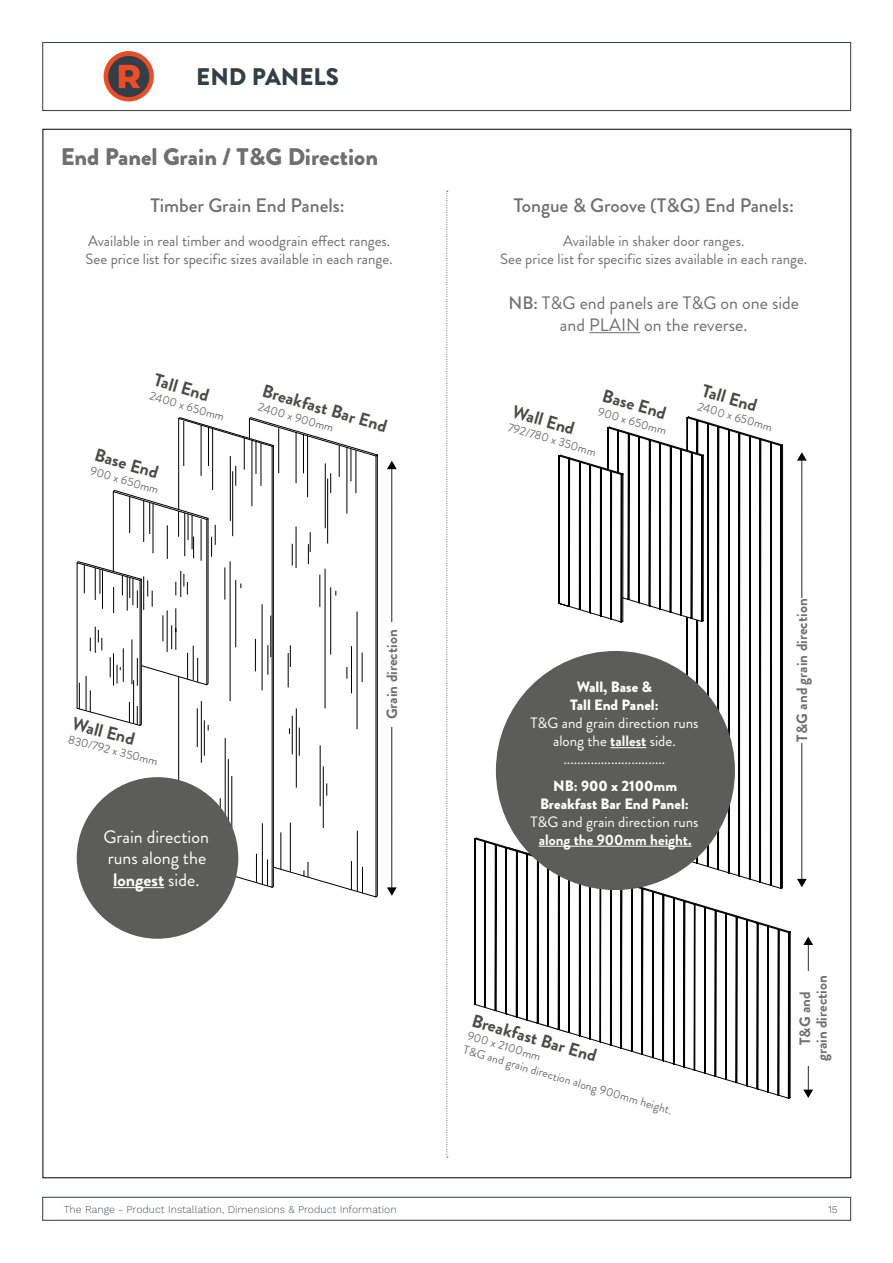
<style>
.page{position:relative;width:893px;height:1263px;background:#fff}
.page>*{position:absolute;margin:0;border:0;box-sizing:border-box;transform-origin:0 0}
.t1{font:900 24px "Brandon Grotesque";color:#706f6f}
.t2{font:900 24px "Brandon Grotesque";color:#343e45}
.t3{font:500 19.5px "Brandon Grotesque";color:#706f6f}
.t4{font:700 18px "Brandon Grotesque";color:#4a4a49}
.t5{font:18px/21.6px "Brandon Grotesque";color:#706f6f;text-align:center}
.t6{font:18px/21.6px "Brandon Grotesque";color:#fff}
.t7{font:15px/18px "Brandon Grotesque";color:#706f6f}
.t8{font:15px/18px "Brandon Grotesque";color:#fff;text-align:center}
.t9{font:900 15px/18px "Brandon Grotesque";color:#fff;text-align:center}
.t10{font:700 15px/16.5px "Brandon Grotesque";color:#706f6f;text-align:center}
.t11{font:700 15px "Brandon Grotesque";color:#fff}
.t12{font:12px/14.9px "Brandon Grotesque";color:#706f6f}
.t13{font:300 10.5px "Work Sans";color:#4b5258}
.s1{font-weight:500}
.s2{font-weight:700}
</style>
<div class="page">
<div style="left:43px;top:42px;width:808px;height:69px;border:1px solid #343e45"></div>
<div style="left:43px;top:1197px;width:808px;height:23px;border:1px solid #343e45"></div>
<svg style="left:104px;top:51px;width:50px;height:50px"></svg>
<hr style="left:589px;top:332px;width:51px;height:1px;background:#706f6f">
<svg style="left:274px;top:424px;width:103px;height:474px"></svg>
<hr style="left:296px;top:526px;width:1px;height:42px;background:#000">
<hr style="left:288px;top:653px;width:1px;height:34px;background:#000">
<hr style="left:357px;top:611px;width:1px;height:118px;background:#000">
<hr style="left:362px;top:652px;width:1px;height:30px;background:#000">
<hr style="left:351px;top:646px;width:1px;height:47px;background:#000">
<hr style="left:325px;top:569px;width:1px;height:139px;background:#000">
<hr style="left:330px;top:587px;width:1px;height:68px;background:#000">
<svg style="left:292px;top:544px;width:1px;height:21px"></svg>
<hr style="left:320px;top:575px;width:1px;height:32px;background:#000">
<svg style="left:308px;top:532px;width:3px;height:32px"></svg>
<svg style="left:330px;top:473px;width:1px;height:20px"></svg>
<svg style="left:347px;top:667px;width:1px;height:12px"></svg>
<hr style="left:278px;top:428px;width:1px;height:45px;background:#000">
<hr style="left:296px;top:432px;width:1px;height:51px;background:#000">
<hr style="left:347px;top:447px;width:1px;height:67px;background:#000">
<hr style="left:307px;top:436px;width:1px;height:61px;background:#000">
<hr style="left:356px;top:450px;width:1px;height:43px;background:#000">
<hr style="left:351px;top:449px;width:1px;height:32px;background:#000">
<hr style="left:303px;top:434px;width:1px;height:39px;background:#000">
<hr style="left:339px;top:445px;width:1px;height:32px;background:#000">
<hr style="left:325px;top:463px;width:1px;height:65px;background:#000">
<hr style="left:327px;top:479px;width:1px;height:64px;background:#000">
<hr style="left:281px;top:832px;width:1px;height:37px;background:#000">
<hr style="left:290px;top:823px;width:1px;height:49px;background:#000">
<hr style="left:357px;top:830px;width:1px;height:61px;background:#000">
<svg style="left:362px;top:867px;width:1px;height:26px"></svg>
<svg style="left:351px;top:861px;width:1px;height:29px"></svg>
<hr style="left:320px;top:745px;width:1px;height:61px;background:#000">
<hr style="left:323px;top:766px;width:1px;height:62px;background:#000">
<svg style="left:326px;top:783px;width:1px;height:13px"></svg>
<hr style="left:296px;top:708px;width:1px;height:80px;background:#000">
<svg style="left:299px;top:728px;width:1px;height:28px"></svg>
<hr style="left:292px;top:716px;width:1px;height:38px;background:#000">
<svg style="left:76px;top:417px;width:198px;height:471px"></svg>
<svg style="left:304px;top:862px;width:5px;height:15px"></svg>
<svg style="left:290px;top:645px;width:1px;height:22px"></svg>
<svg style="left:387px;top:461px;width:10px;height:161px"></svg>
<svg style="left:387px;top:727px;width:10px;height:169px"></svg>
<svg style="left:803px;top:936px;width:10px;height:162px"></svg>
<svg style="left:797px;top:452px;width:10px;height:146px"></svg>
<svg style="left:797px;top:743px;width:10px;height:144px"></svg>
<div style="left:796px;top:971px;width:34px;height:94px;background:#fff"></div>
<svg style="left:474px;top:418px;width:317px;height:681px"></svg>
<div style="left:496px;top:651px;width:239px;height:239px;background:#5c5c5b;border-radius:50%"></div>
<hr style="left:610px;top:747px;width:36px;height:1px;background:#fff">
<hr style="left:539px;top:846px;width:153px;height:1px;background:#fff">
<div style="left:77px;top:777px;width:161px;height:162px;background:#5c5c5b;border-radius:50%"></div>
<hr style="left:113px;top:887px;width:51px;height:1px;background:#fff">
<svg style="left:446px;top:191px;width:2px;height:966px"></svg>
<h1 class="t2" style="left:196px;top:60px;width:144px">END PANELS</h1>
<h1 class="t1" style="left:61px;top:140px;width:319px">End Panel Grain / T&amp;G Direction</h1>
<h2 class="t3" style="left:150px;top:192px;width:196px">Timber Grain End Panels:</h2>
<p class="t7" style="left:86px;top:232px;width:309px">Available in real timber and woodgrain effect ranges.<br>See price list for specific sizes available in each range.</p>
<p class="t4" style="left:158px;top:367px;width:58px;rotate:16deg">Tall End</p>
<p class="t12" style="left:152px;top:388px;width:79px;rotate:16deg">2400 x 650mm</p>
<p class="t4" style="left:99px;top:442px;width:67px;rotate:16deg">Base End</p>
<p class="t12" style="left:92px;top:463px;width:72px;rotate:16deg">900 x 650mm</p>
<p class="t4" style="left:266px;top:378px;width:131px;rotate:16deg">Breakfast Bar End</p>
<p class="t12" style="left:260px;top:399px;width:80px;rotate:16deg">2400 x 900mm</p>
<h2 class="t3" style="left:514px;top:192px;width:282px">Tongue &amp; Groove (T&amp;G) End Panels:</h2>
<p class="t7" style="left:500px;top:232px;width:309px;text-align:center">Available in shaker door ranges.<br>See price list for specific sizes available in each range.</p>
<p class="t5" style="left:508px;top:293px;width:292px"><span class="s1">NB:</span> T&amp;G end panels are T&amp;G on one side and PLAIN on the reverse.</p>
<p class="t4" style="left:606px;top:383px;width:67px;rotate:16deg">Base End</p>
<p class="t4" style="left:516px;top:399px;width:66px;rotate:16deg">Wall End</p>
<p class="t12" style="left:600px;top:404px;width:72px;rotate:16deg">900 x 650mm</p>
<p class="t12" style="left:510px;top:420px;width:93px;rotate:16deg">792/780 x 350mm</p>
<p class="t4" style="left:706px;top:378px;width:58px;rotate:16deg">Tall End</p>
<p class="t12" style="left:700px;top:399px;width:79px;rotate:16deg">2400 x 650mm</p>
<p class="t10" style="left:384px;top:719px;width:91px;rotate:-90deg">Grain direction</p>
<p class="t9" style="left:570px;top:678px;width:90px">Wall, Base &amp;<br>Tall End Panel:</p>
<p class="t8" style="left:530px;top:714px;width:170px">T&amp;G and grain direction runs along the <span class="s2">tallest</span> side. ..............................</p>
<p class="t9" style="left:540px;top:777px;width:150px">NB: 900 x 2100mm<br>Breakfast Bar End Panel:</p>
<p class="t8" style="left:530px;top:813px;width:170px">T&amp;G and grain direction runs</p>
<p class="t4" style="left:76px;top:711px;width:66px;rotate:14deg">Wall End</p>
<p class="t12" style="left:70px;top:732px;width:94px;rotate:14deg">830/792 x 350mm</p>
<p class="t6" style="left:104px;top:826px;width:107px">Grain direction</p>
<p class="t11" style="left:539px;top:829px;width:154px">along the 900mm height.</p>
<p class="t6" style="left:108px;top:847px;width:100px">runs along the <span class="s2">longest</span> side.</p>
<p class="t4" style="left:476px;top:1008px;width:131px;rotate:16deg">Breakfast Bar End</p>
<p class="t12" style="left:470px;top:1028px;width:218px;rotate:16deg">900 x 2100mm<br>T&amp;G and grain direction along 900mm height.</p>
<p class="t10" style="left:794px;top:741px;width:144px;rotate:-90deg">T&amp;G and grain direction</p>
<p class="t10" style="left:797px;top:1061px;width:88px;rotate:-90deg">T&amp;G and grain direction</p>
<p class="t13" style="left:64px;top:1203px;width:334px">The Range - Product Installation, Dimensions &amp; Product Information</p>
<p class="t13" style="left:828px;top:1203px;width:11px">15</p>
</div>
